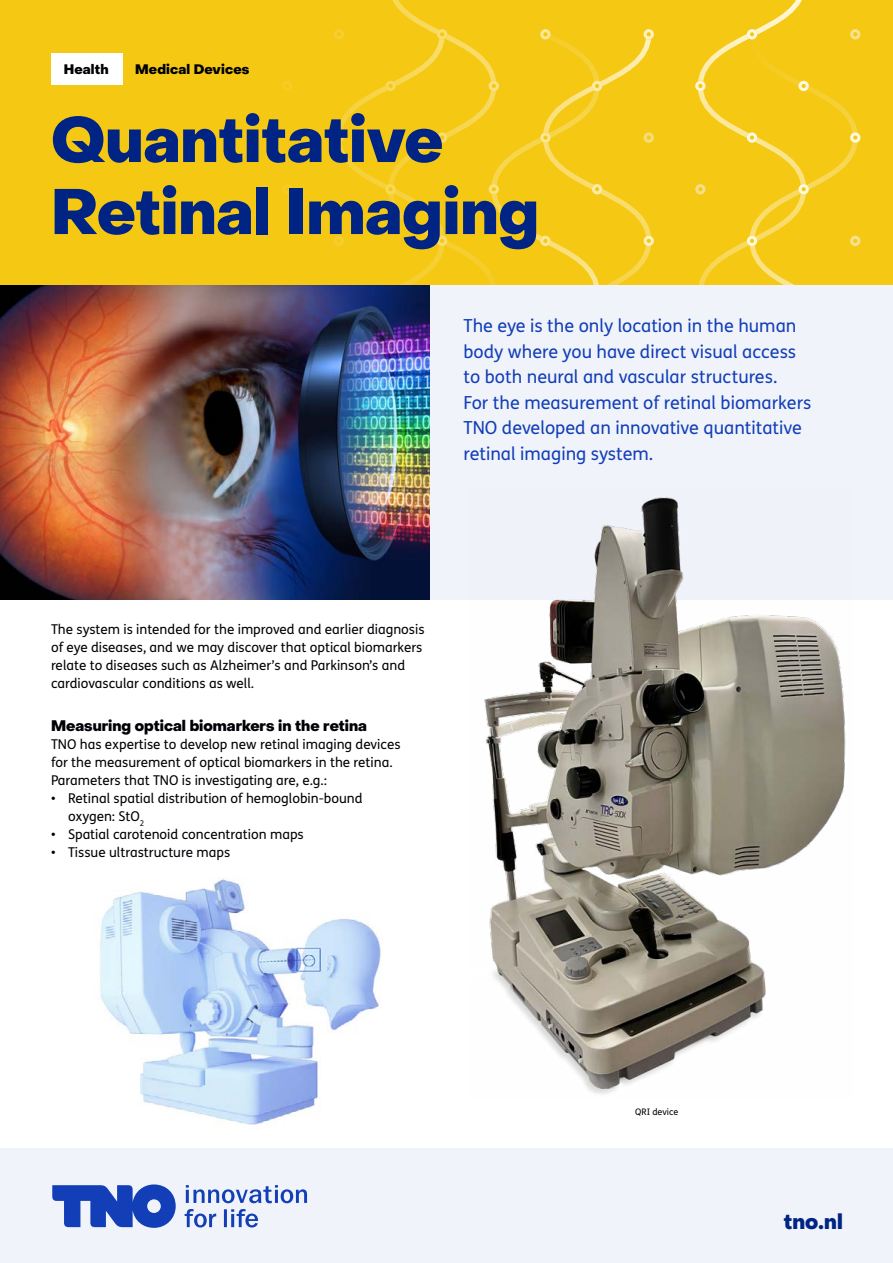
<style>
.page{position:relative;width:893px;height:1263px;background:#fff}
.page>*{position:absolute;margin:0;border:0;box-sizing:border-box;transform-origin:0 0}
.t1{font:800 63px/72px "PP Object Sans";color:#002484}
.t2{font:800 21px "PP Object Sans";color:#002484}
.IK_Inleiding_klein{font:18px "FS Me Pro";color:#123eb7}
.t3{font:800 15px "PP Object Sans";color:#000106}
.IK_Inleiding_Klein{font:13.5px/18px "FS Me Pro";color:#000106}
.t4{font:800 13.5px "PP Object Sans";letter-spacing:.01em;color:#000106}
.t5{font:9px "FS Me Pro";color:#000106}
</style>
<div class="page">
<div style="left:429px;top:285px;width:464px;height:315px;background:#f0f3fa"></div>
<img style="left:0;top:285px;width:429px;height:315px">
<img style="left:484px;top:497px;width:362px;height:597px">
<img style="left:100px;top:877px;width:281px;height:248px">
<div style="left:0;top:0;width:893px;height:285px;background:#f5c814"></div>
<svg style="left:282px;top:81px;width:10px;height:10px"></svg>
<svg style="left:282px;top:184px;width:10px;height:10px"></svg>
<svg style="left:334px;top:0;width:320px;height:285px"></svg>
<svg style="left:695px;top:0;width:165px;height:285px"></svg>
<div style="left:429px;top:1148px;width:464px;height:115px;background:#f0f3fa"></div>
<div style="left:0;top:1148px;width:429px;height:115px;background:#f0f3fa"></div>
<svg style="left:52px;top:1184px;width:124px;height:44px"></svg>
<svg style="left:185px;top:1209px;width:73px;height:18px"></svg>
<svg style="left:186px;top:1185px;width:121px;height:18px"></svg>
<div style="left:51px;top:53px;width:71px;height:32px;background:#fff"></div>
<p class="t4" style="left:64px;top:61px;width:46px">Health</p>
<p class="t4" style="left:135px;top:61px;width:116px">Medical Devices</p>
<h1 class="t1" style="left:51px;top:105px;width:489px">Quantitative<br>Retinal Imaging</h1>
<p class="IK_Inleiding_klein" style="left:463px;top:314px;width:334px">The eye is the only location in the human</p>
<p class="IK_Inleiding_klein" style="left:463px;top:339px;width:334px">body where you have direct visual access</p>
<p class="IK_Inleiding_klein" style="left:463px;top:365px;width:315px">to both neural and vascular structures.</p>
<p class="IK_Inleiding_klein" style="left:463px;top:390px;width:349px">For the measurement of retinal biomarkers</p>
<p class="IK_Inleiding_klein" style="left:463px;top:416px;width:340px">TNO developed an innovative quantitative</p>
<p class="IK_Inleiding_klein" style="left:463px;top:441px;width:191px">retinal imaging system.</p>
<p class="IK_Inleiding_Klein" style="left:51px;top:620px;width:375px">The system is intended for the improved and earlier diagnosis of eye diseases, and we may discover that optical biomarkers relate to diseases such as Alzheimer’s and Parkinson’s and cardiovascular conditions as well.</p>
<h2 class="t3" style="left:51px;top:717px;width:317px">Measuring optical biomarkers in the retina</h2>
<p class="IK_Inleiding_Klein" style="left:51px;top:735px;width:351px">TNO has expertise to develop new retinal imaging devices for the measurement of optical biomarkers in the retina.<br>Parameters that TNO is investigating are, e.g.:</p>
<p class="IK_Inleiding_Klein" style="left:68px;top:789px;width:296px;text-indent:-17px">• Retinal spatial distribution of hemoglobin-bound oxygen: StO<sub>2</sub></p>
<p class="IK_Inleiding_Klein" style="left:51px;top:825px;width:254px">• Spatial carotenoid concentration maps</p>
<p class="IK_Inleiding_Klein" style="left:51px;top:843px;width:181px">• Tissue ultrastructure maps</p>
<p class="t5" style="left:635px;top:1105px;width:45px">QRI device</p>
<h2 class="t2" style="left:784px;top:1208px;width:61px">tno.nl</h2>
</div>
